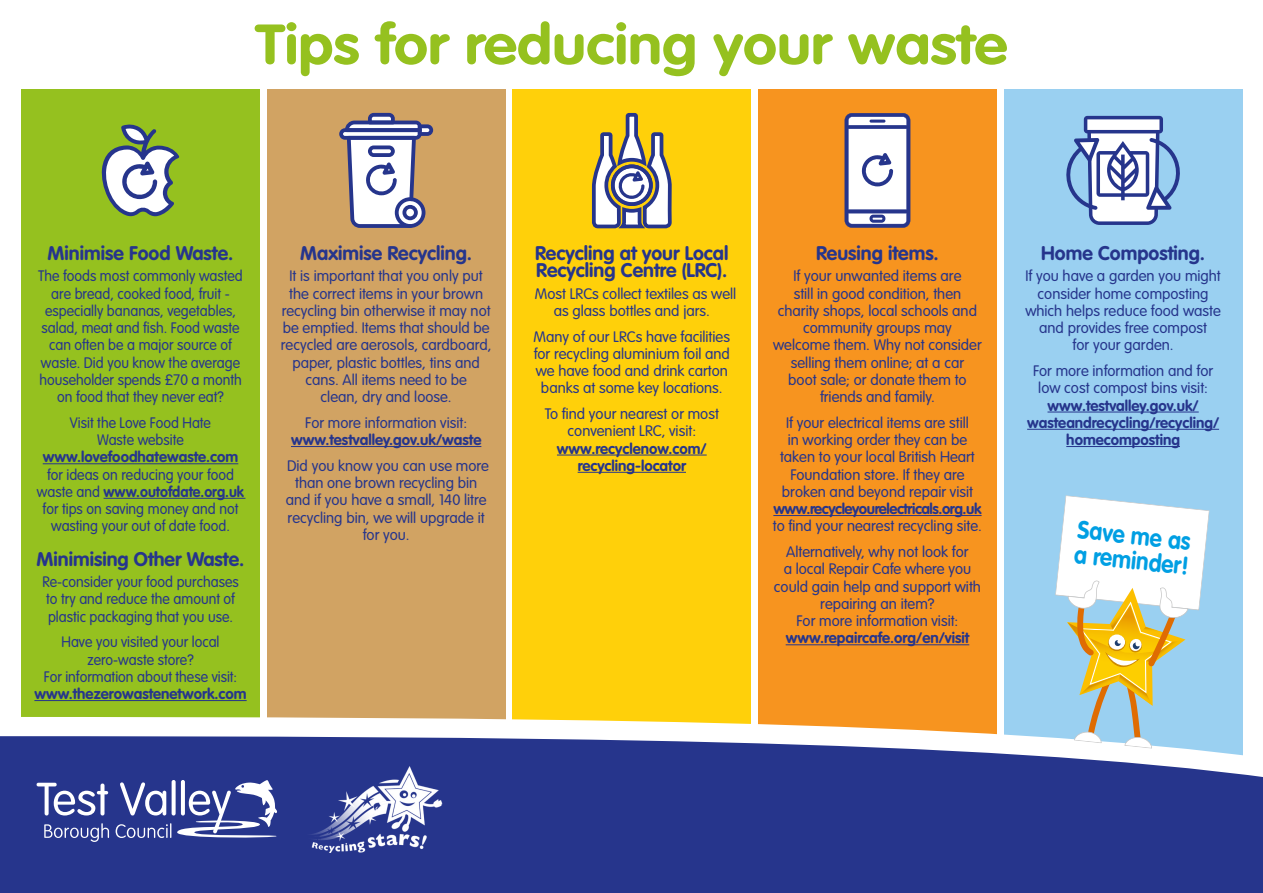
<style>
.page{position:relative;width:1263px;height:893px;background:#fff}
.page>*{position:absolute;margin:0;border:0;box-sizing:border-box;transform-origin:0 0}
.t1{font:700 55.65px "VAG Rounded Std";color:#95c11f;scale:1.1 1}
.t2{font:700 24.9px/24.9px "VAG Rounded Std";color:#009fe3;scale:.9 1}
.t3{font:700 19.5px/17.2px "VAG Rounded";color:#26358c}
.t4{font:300 15px/17.2px "VAG Rounded";color:#26358c;text-align:center}
.t5{font:300 15px/17.2px "VAG Rounded";color:#26358c;text-align:center;scale:.95 1}
.t6{font:700 15px/17.2px "VAG Rounded";color:#26358c;text-align:center}
.t7{font:700 15px "VAG Rounded";letter-spacing:-.03em;color:#26358c}
.s1{font-weight:700}
</style>
<div class="page">
<div style="left:21px;top:89px;width:239px;height:688px;background:#95c11f"></div>
<div style="left:267px;top:89px;width:238px;height:628px;background:#d1a363"></div>
<div style="left:512px;top:89px;width:239px;height:628px;background:#ffd00a"></div>
<div style="left:758px;top:89px;width:239px;height:688px;background:#f7941f"></div>
<div style="left:1004px;top:89px;width:238px;height:688px;background:#9ad0f1"></div>
<svg style="left:21px;top:717px;width:1222px;height:19px;fill:#fff"></svg>
<div style="left:0;top:736px;width:1263px;height:157px;background:#26358c"></div>
<svg style="left:44px;top:823px;width:65px;height:19px"></svg>
<svg style="left:116px;top:823px;width:55px;height:15px"></svg>
<svg style="left:37px;top:783px;width:71px;height:32px"></svg>
<svg style="left:120px;top:782px;width:46px;height:33px"></svg>
<svg style="left:172px;top:780px;width:4px;height:35px"></svg>
<svg style="left:177px;top:780px;width:101px;height:59px"></svg>
<img style="left:292px;top:759px;width:152px;height:94px">
<hr style="left:291px;top:446px;width:190px;height:1px;background:#26358c">
<hr style="left:557px;top:455px;width:150px;height:1px;background:#26358c">
<hr style="left:578px;top:472px;width:108px;height:1px;background:#26358c">
<hr style="left:773px;top:515px;width:208px;height:1px;background:#26358c">
<hr style="left:786px;top:644px;width:183px;height:1px;background:#26358c">
<hr style="left:1047px;top:412px;width:152px;height:1px;background:#26358c">
<hr style="left:1027px;top:429px;width:192px;height:1px;background:#26358c">
<hr style="left:1066px;top:446px;width:114px;height:1px;background:#26358c">
<svg style="left:101px;top:124px;width:78px;height:92px"></svg>
<svg style="left:339px;top:113px;width:94px;height:115px"></svg>
<svg style="left:845px;top:113px;width:65px;height:115px;background:#bec2db"></svg>
<svg style="left:1066px;top:116px;width:114px;height:109px"></svg>
<svg style="left:1055px;top:495px;width:154px;height:254px"></svg>
<svg style="left:590px;top:111px;width:84px;height:121px"></svg>
<hr style="left:43px;top:463px;width:195px;height:1px;background:#26358c">
<hr style="left:104px;top:498px;width:141px;height:1px;background:#26358c">
<hr style="left:34px;top:700px;width:213px;height:1px;background:#26358c">
<h1 class="t1" style="left:255px;top:12px;width:685px">Tips for reducing your waste</h1>
<h3 class="t3" style="left:48px;top:244px;width:187px">Minimise Food Waste.</h3>
<p class="t5" style="left:38px;top:267px;width:217px">The foods most commonly wasted are bread, cooked food, fruit - especially bananas, vegetables, salad, meat and fish. Food waste can often be a major source of waste. Did you know the average householder spends £70 a month on food that they never eat?</p>
<p class="t5" style="left:70px;top:414px;width:150px">Visit the Love Food Hate<br>Waste website</p>
<p class="t6" style="left:43px;top:448px;width:197px">www.lovefoodhatewaste.com</p>
<p class="t5" style="left:37px;top:466px;width:219px">for ideas on reducing your food waste and <span class="s1">www.outofdate.org.uk </span>for tips on saving money and not wasting your out of date food.</p>
<h3 class="t3" style="left:37px;top:550px;width:209px">Minimising Other Waste.</h3>
<p class="t5" style="left:42px;top:573px;width:208px;text-align:left">Re-consider your food purchases to try and reduce the amount of plastic packaging that you use.</p>
<p class="t5" style="left:44px;top:633px;width:205px">Have you visited your local zero-waste store?<br>For information about these visit:</p>
<p class="t6" style="left:34px;top:685px;width:214px">www.thezerowastenetwork.com</p>
<h3 class="t3" style="left:300px;top:244px;width:173px">Maximise Recycling.</h3>
<p class="t4" style="left:281px;top:267px;width:212px">It is important that you only put the correct items in your brown recycling bin otherwise it may not be emptied. Items that should be recycled are aerosols, cardboard, paper, plastic bottles, tins and cans. All items need to be<br>clean, dry and loose.</p>
<p class="t4" style="left:305px;top:414px;width:163px">For more information visit:</p>
<p class="t6" style="left:291px;top:431px;width:192px">www.testvalley.gov.uk/waste</p>
<p class="t4" style="left:286px;top:457px;width:205px">Did you know you can use more than one brown recycling bin and if you have a small, 140 litre recycling bin, we will upgrade it for you.</p>
<h3 class="t3" style="left:535px;top:244px;width:195px">Recycling at your Local<br>Recycling Centre (LRC).</h3>
<p class="t4" style="left:535px;top:285px;width:203px">Most LRCs collect textiles as well as glass bottles and jars.</p>
<p class="t4" style="left:534px;top:328px;width:198px">Many of our LRCs have facilities for recycling aluminium foil and we have food and drink carton banks at some key locations.</p>
<p class="t4" style="left:545px;top:405px;width:176px">To find your nearest or most convenient LRC, visit:</p>
<p class="t6" style="left:557px;top:439px;width:151px">www.recyclenow.com/ recycling-locator</p>
<h3 class="t3" style="left:816px;top:244px;width:124px">Reusing items.</h3>
<p class="t4" style="left:773px;top:267px;width:210px">If your unwanted items are<br>still in good condition, then charity shops, local schools and community groups may welcome them. Why not consider selling them online; at a car<br>boot sale; or donate them to friends and family.</p>
<p class="t4" style="left:780px;top:414px;width:196px">If your electrical items are still in working order they can be taken to your local British Heart<br>Foundation store. If they are broken and beyond repair visit</p>
<p class="t7" style="left:773px;top:500px;width:210px">www.recycleyourelectricals.org.uk</p>
<p class="t4" style="left:773px;top:513px;width:211px;line-height:25.8px">to find your nearest recycling site.<br>Alternatively, why not look for</p>
<p class="t4" style="left:774px;top:560px;width:209px">a local Repair Cafe where you could gain help and support with repairing an item?<br>For more information visit:</p>
<p class="t6" style="left:786px;top:629px;width:185px">www.repaircafe.org/en/visit</p>
<h3 class="t3" style="left:1041px;top:244px;width:165px">Home Composting.</h3>
<p class="t4" style="left:1025px;top:267px;width:197px">If you have a garden you might consider home composting which helps reduce food waste and provides free compost<br>for your garden.</p>
<p class="t4" style="left:1033px;top:362px;width:182px">For more information and for low cost compost bins visit:</p>
<p class="t6" style="left:1027px;top:396px;width:193px">www.testvalley.gov.uk/ wasteandrecycling/recycling/ homecomposting</p>
<h2 class="t2" style="left:1078px;top:518px;width:129px;rotate:6deg">Save me as a reminder!</h2>
</div>
